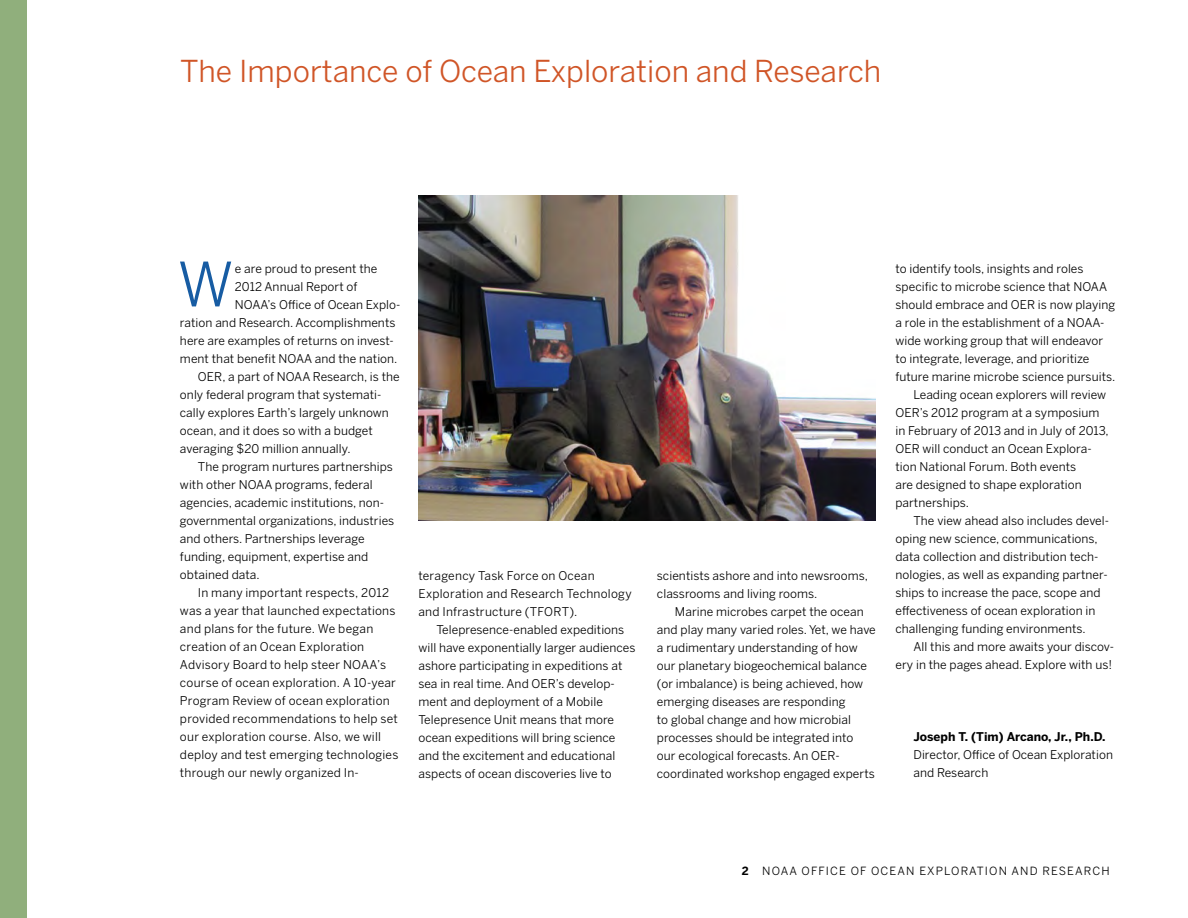
<style>
.page{position:relative;width:1188px;height:918px;background:#fff}
.page>*{position:absolute;margin:0;border:0;box-sizing:border-box;transform-origin:0 0}
.t1{font:60.6px "Benton Sans";color:#175ca3}
.t2{font:30px "Benton Sans";color:#d05527}
.t3{font:12px/18px "Benton Sans";letter-spacing:.005em;color:#000}
.t4{font:700 12px "Benton Sans";letter-spacing:.005em;color:#000}
.t5{font:11.25px "Benton Sans";letter-spacing:.1em;color:#000}
.s1{font-weight:700}
</style>
<div class="page">
<img style="left:418px;top:196px;width:457px;height:324px">
<div style="left:0;top:0;width:27px;height:918px;background:#90af7c"></div>
<h2 class="t2" style="left:180px;top:53px;width:703px">The Importance of Ocean Exploration and Research</h2>
<h1 class="t1" style="left:178px;top:249px;width:58px">W</h1>
<p class="t3" style="left:235px;top:260px;width:144px">e are proud to present the</p>
<p class="t3" style="left:235px;top:278px;width:124px">2012 Annual Report of</p>
<p class="t3" style="left:235px;top:296px;width:167px">NOAA’s Office of Ocean Explo-</p>
<p class="t3" style="left:180px;top:314px;width:217px">ration and Research. Accomplishments</p>
<p class="t3" style="left:180px;top:332px;width:215px">here are examples of returns on invest-</p>
<p class="t3" style="left:180px;top:350px;width:219px">ment that benefit NOAA and the nation.</p>
<p class="t3" style="left:198px;top:368px;width:203px">OER, a part of NOAA Research, is the</p>
<p class="t3" style="left:180px;top:386px;width:203px">only federal program that systemati-</p>
<p class="t3" style="left:180px;top:404px;width:210px">cally explores Earth’s largely unknown</p>
<p class="t3" style="left:180px;top:422px;width:194px">ocean, and it does so with a budget</p>
<p class="t3" style="left:180px;top:440px;width:172px">averaging $20 million annually.</p>
<p class="t3" style="left:198px;top:458px;width:196px">The program nurtures partnerships</p>
<p class="t3" style="left:180px;top:476px;width:194px">with other NOAA programs, federal</p>
<p class="t3" style="left:180px;top:494px;width:206px">agencies, academic institutions, non-</p>
<p class="t3" style="left:180px;top:512px;width:216px">governmental organizations, industries</p>
<p class="t3" style="left:180px;top:530px;width:186px">and others. Partnerships leverage</p>
<p class="t3" style="left:180px;top:548px;width:190px">funding, equipment, expertise and</p>
<p class="t3" style="left:180px;top:566px;width:81px">obtained data.</p>
<p class="t3" style="left:198px;top:584px;width:193px">In many important respects, 2012</p>
<p class="t3" style="left:180px;top:602px;width:217px">was a year that launched expectations</p>
<p class="t3" style="left:180px;top:620px;width:195px">and plans for the future. We began</p>
<p class="t3" style="left:180px;top:638px;width:186px">creation of an Ocean Exploration</p>
<p class="t3" style="left:180px;top:656px;width:208px">Advisory Board to help steer NOAA’s</p>
<p class="t3" style="left:180px;top:674px;width:218px">course of ocean exploration. A 10-year</p>
<p class="t3" style="left:180px;top:692px;width:211px">Program Review of ocean exploration</p>
<p class="t3" style="left:180px;top:710px;width:219px">provided recommendations to help set</p>
<p class="t3" style="left:180px;top:728px;width:202px">our exploration course. Also, we will</p>
<p class="t3" style="left:180px;top:746px;width:220px">deploy and test emerging technologies</p>
<p class="t3" style="left:180px;top:764px;width:180px">through our newly organized In-</p>
<p class="t3" style="left:418px;top:567px;width:215px">teragency Task Force on Ocean -Exploration and Research Technology and Infrastructure (TFORT).</p>
<p class="t3" style="left:418px;top:621px;width:219px;text-indent:18px">Telepresence-enabled expeditions will have exponentially larger audiences ashore participating in expeditions at sea in real time. And OER’s develop&shy;ment and deployment of a -Mobile Telepresence U nit means that more ocean expeditions will bring science and the excitement and educational aspects of ocean discoveries live to</p>
<p class="t3" style="left:657px;top:567px;width:213px">scientists ashore and into newsrooms, classrooms and living rooms.</p>
<p class="t3" style="left:657px;top:603px;width:220px;text-indent:18px">Marine microbes carpet the ocean and play many varied roles. Yet, we have a rudimentary understanding of how our planetary biogeochemical balance (or imbalance) is being achieved, how emerging diseases are responding<br>to global change and how microbial processes should be integrated into<br>our ecological forecasts. An OER&shy;coordinated workshop engaged experts</p>
<p class="t3" style="left:895px;top:260px;width:190px">to identify tools, insights and roles</p>
<p class="t3" style="left:895px;top:278px;width:213px">specific to microbe science that NOAA</p>
<p class="t3" style="left:895px;top:296px;width:221px">should embrace and OER is now playing</p>
<p class="t3" style="left:895px;top:314px;width:210px">a role in the establishment of a NOAA-</p>
<p class="t3" style="left:895px;top:332px;width:209px">wide working group that will endeavor</p>
<p class="t3" style="left:895px;top:350px;width:196px">to integrate, leverage, and prioritize</p>
<p class="t3" style="left:895px;top:368px;width:221px">future marine microbe science pursuits.</p>
<p class="t3" style="left:913px;top:386px;width:194px">Leading ocean explorers will review</p>
<p class="t3" style="left:895px;top:404px;width:205px">OER’s 2012 program at a symposium</p>
<p class="t3" style="left:895px;top:422px;width:215px">in February of 2013 and in July of 2013,</p>
<p class="t3" style="left:895px;top:440px;width:198px">OER will conduct an Ocean Explora-</p>
<p class="t3" style="left:895px;top:458px;width:182px">tion National Forum. Both events</p>
<p class="t3" style="left:895px;top:476px;width:188px">are designed to shape exploration</p>
<p class="t3" style="left:895px;top:494px;width:75px">partnerships.</p>
<p class="t3" style="left:913px;top:512px;width:197px">The view ahead also includes devel-</p>
<p class="t3" style="left:895px;top:530px;width:204px">oping new science, communications,</p>
<p class="t3" style="left:895px;top:548px;width:204px">data collection and distribution tech-</p>
<p class="t3" style="left:895px;top:566px;width:214px">nologies, as well as expanding partner-</p>
<p class="t3" style="left:895px;top:584px;width:207px">ships to increase the pace, scope and</p>
<p class="t3" style="left:895px;top:602px;width:202px">effectiveness of ocean exploration in</p>
<p class="t3" style="left:895px;top:620px;width:192px">challenging funding environments.</p>
<p class="t3" style="left:913px;top:638px;width:202px">All this and more awaits your discov-</p>
<p class="t3" style="left:895px;top:656px;width:218px">ery in the pages ahead. Explore with us!</p>
<p class="t4" style="left:913px;top:730px;width:194px">Joseph T. (Tim) Arcano, Jr., Ph.D.</p>
<p class="t3" style="left:913px;top:746px;width:201px">Director, Office of Ocean Exploration and Research</p>
<p class="t5" style="left:742px;top:864px;width:216px"><span class="s1">2</span> NOAA Office of Ocean Explora</p>
<p class="t5" style="left:977px;top:864px;width:16px">tion</p>
<p class="t5" style="left:1012px;top:864px;width:10px">and</p>
<p class="t5" style="left:1043px;top:864px;width:69px">Research</p>
</div>
